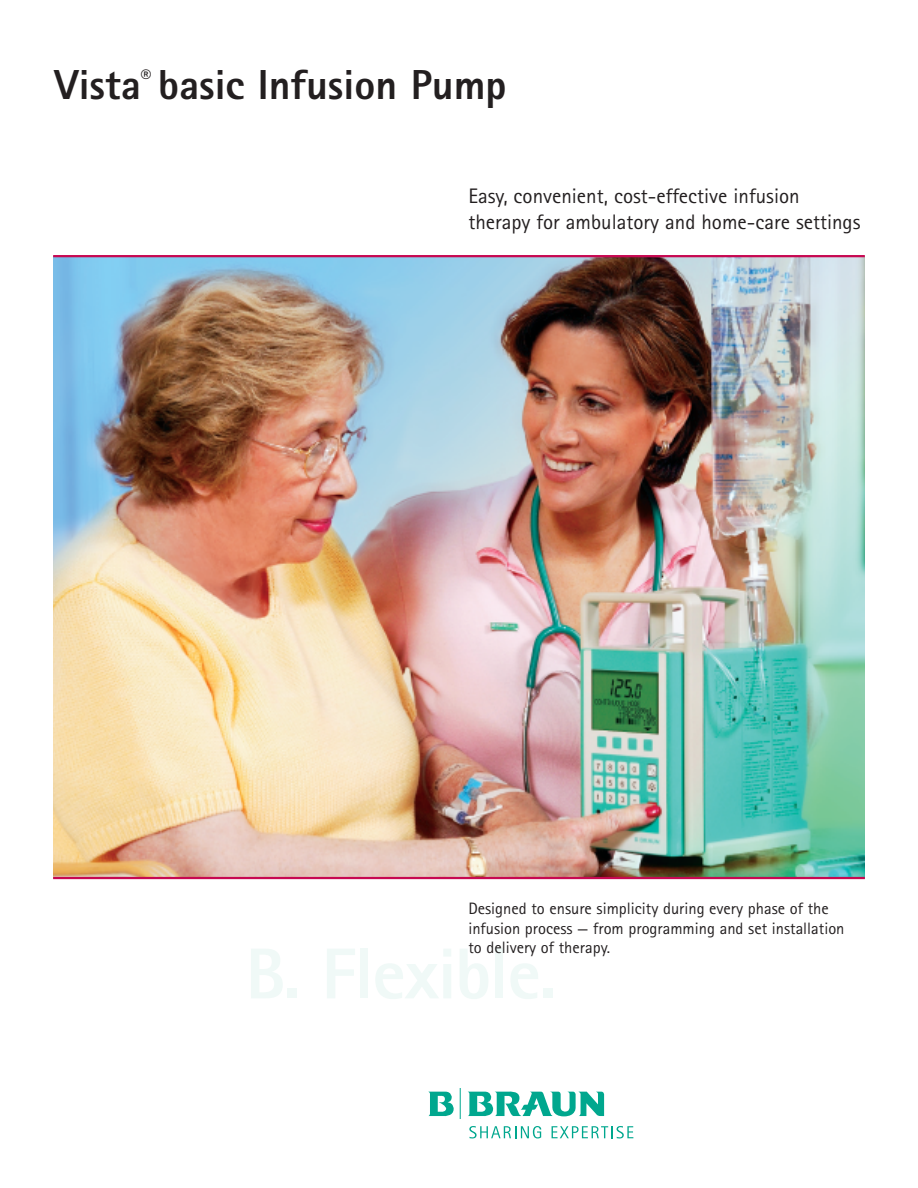
<style>
.page{position:relative;width:918px;height:1188px;background:#fff}
.page>*{position:absolute;margin:0;border:0;box-sizing:border-box;transform-origin:0 0}
.t1{font:800 42px "Rotis Sans Serif";color:#231f20}
.t2{font:21px/25.5px "Rotis Sans Serif";color:#231f20}
.t3{font:16.5px/19.5px "Rotis Sans Serif";color:#231f20}
</style>
<div class="page">
<img style="left:53px;top:257px;width:812px;height:620px">
<svg style="left:469px;top:1126px;width:72px;height:12px"></svg>
<svg style="left:552px;top:1126px;width:81px;height:12px"></svg>
<svg style="left:428px;top:1092px;width:26px;height:24px"></svg>
<svg style="left:468px;top:1091px;width:136px;height:25px"></svg>
<hr style="left:460px;top:1088px;width:1px;height:31px;background:#00a78e">
<hr style="left:53px;top:255px;width:812px;height:2px;background:#c70851">
<hr style="left:53px;top:877px;width:812px;height:2px;background:#c70851">
<h1 class="t1" style="left:55px;top:58px;width:453px">Vista<sup>®</sup> basic Infusion Pump</h1>
<p class="t2" style="left:468px;top:183px;width:394px">Easy, convenient, cost-effective infusion therapy for ambulatory and home-care settings</p>
<p class="t3" style="left:468px;top:899px;width:378px">Designed to ensure simplicity during every phase of the infusion process — from programming and set installation to delivery of therapy.</p>
</div>
